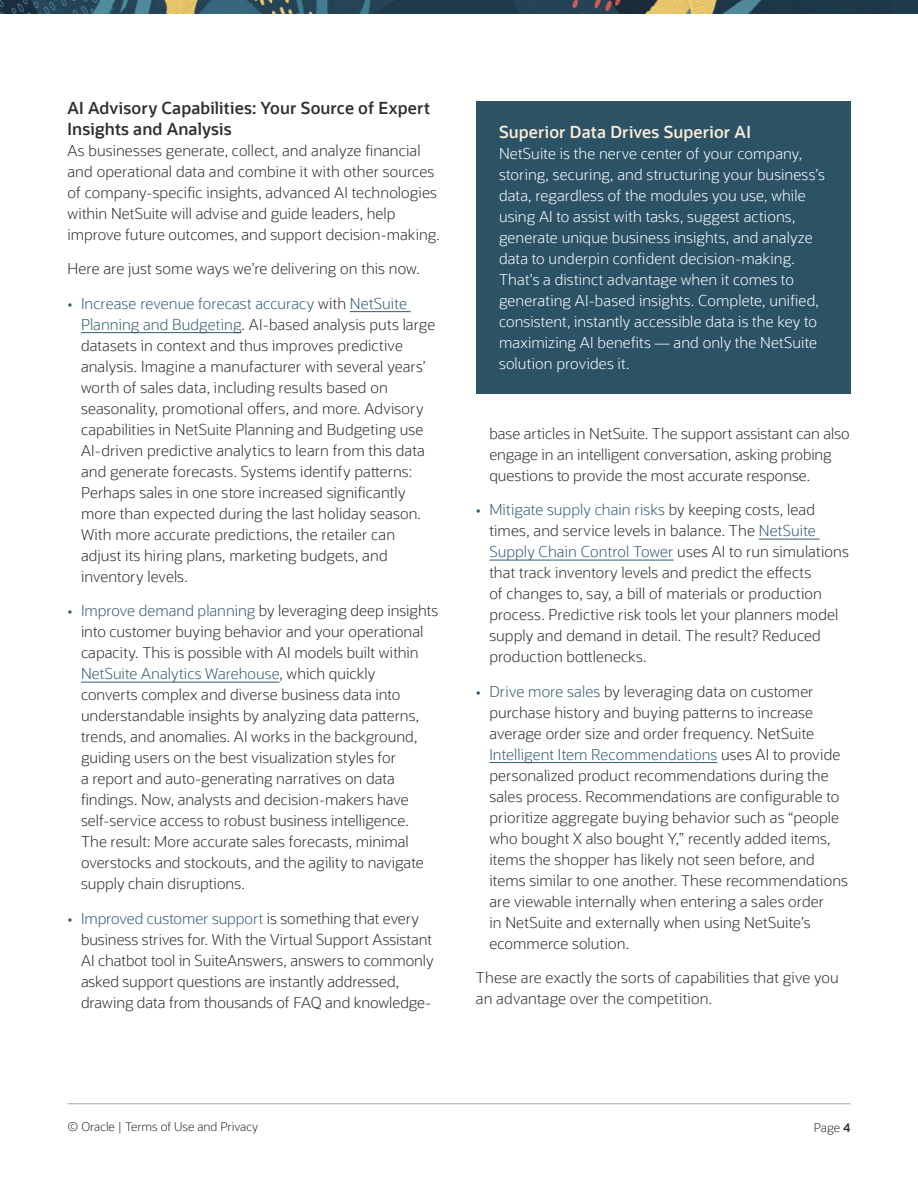
<style>
.page{position:relative;width:918px;height:1188px;background:#fff}
.page>*{position:absolute;margin:0;border:0;box-sizing:border-box;transform-origin:0 0}
.Main_Body_2016{font:600 16.5px/21px "Oracle Sans";letter-spacing:.01em;color:#312d2a}
.H2_Main_Body_Header{font:600 16.5px "Oracle Sans";letter-spacing:.01em;color:#fcedd9}
.Main_Body_2016-2{font:300 15px/21px "Oracle Sans";letter-spacing:.005em;color:#312d2a}
.H2_Main_Body_Header-2{font:300 15px/21px "Oracle Sans";letter-spacing:.005em;color:#fff}
.t1{font:300 12px "Oracle Sans";color:#312d2a}
.s1{color:#325c72}
.s2{font-weight:600}
</style>
<div class="page">
<img style="left:1px;top:0;width:916px;height:13px">
<div style="left:476px;top:101px;width:374px;height:293px;background:#2c5266"></div>
<hr style="left:350px;top:311px;width:61px;height:1px;background:#325c72">
<hr style="left:81px;top:332px;width:161px;height:1px;background:#325c72">
<hr style="left:81px;top:682px;width:199px;height:1px;background:#325c72">
<hr style="left:759px;top:539px;width:61px;height:1px;background:#325c72">
<hr style="left:489px;top:560px;width:185px;height:1px;background:#325c72">
<hr style="left:489px;top:762px;width:228px;height:1px;background:#325c72">
<hr style="left:68px;top:1104px;width:782px;height:1px;background:#a8a9ad">
<p class="Main_Body_2016" style="left:68px;top:97px;width:364px">AI Advisory Capabilities: Your Source of Expert<br>Insights and Analysis</p>
<p class="Main_Body_2016-2" style="left:68px;top:140px;width:374px">As businesses generate, collect, and analyze financial and operational data and combine it with other sources of company-specific insights, advanced AI technologies within NetSuite will advise and guide leaders, help improve future outcomes, and support decision-making.</p>
<p class="Main_Body_2016-2" style="left:68px;top:258px;width:354px">Here are just some ways we’re delivering on this now.</p>
<p class="Main_Body_2016-2" style="left:81px;top:293px;width:356px;text-indent:-14px"><span class="s1">• Increase revenue forecast accuracy</span> with <span class="s1">NetSuite Planning and Budgeting</span>. AI-based analysis puts large datasets in context and thus improves predictive analysis. Imagine a manufacturer with several years’ worth of sales data, including results based on seasonality, promotional offers, and more. Advisory capabilities in NetSuite Planning and Budgeting use AI-driven predictive analytics to learn from this data and generate forecasts. Systems identify patterns:<br>Perhaps sales in one store increased significantly more than expected during the last holiday season.<br>With more accurate predictions, the retailer can adjust its hiring plans, marketing budgets, and inventory levels.</p>
<p class="Main_Body_2016-2" style="left:81px;top:600px;width:359px;text-indent:-14px"><span class="s1">• Improve demand planning</span> by leveraging deep insights into customer buying behavior and your operational capacity. This is possible with AI models built within <span class="s1">NetSuite Analytics Warehouse</span>, which quickly<br>converts complex and diverse business data into understandable insights by analyzing data patterns, trends, and anomalies. AI works in the background, guiding users on the best visualization styles for<br>a report and auto-generating narratives on data findings. Now, analysts and decision-makers have self-service access to robust business intelligence.<br>The result: More accurate sales forecasts, minimal overstocks and stockouts, and the agility to navigate supply chain disruptions.</p>
<p class="Main_Body_2016-2" style="left:81px;top:908px;width:354px;text-indent:-14px"><span class="s1">• Improved customer support</span> is something that every business strives for. With the Virtual Support Assistant AI chatbot tool in SuiteAnswers, answers to commonly asked support questions are instantly addressed, drawing data from thousands of FAQ and knowledge-</p>
<p class="H2_Main_Body_Header" style="left:499px;top:122px;width:253px">Superior Data Drives Superior AI</p>
<p class="H2_Main_Body_Header-2" style="left:499px;top:143px;width:327px">NetSuite is the nerve center of your company, storing, securing, and structuring your business’s data, regardless of the modules you use, while using AI to assist with tasks, suggest actions, generate unique business insights, and analyze data to underpin confident decision-making.<br>That’s a distinct advantage when it comes to generating AI-based insights. Complete, unified, consistent, instantly accessible data is the key to maximizing AI benefits — and only the NetSuite solution provides it.</p>
<p class="Main_Body_2016-2" style="left:489px;top:423px;width:362px">base articles in NetSuite. The support assistant can also engage in an intelligent conversation, asking probing questions to provide the most accurate response.</p>
<p class="Main_Body_2016-2" style="left:489px;top:499px;width:361px;text-indent:-14px"><span class="s1">• Mitigate supply chain risks</span> by keeping costs, lead times, and service levels in balance. The <span class="s1">NetSuite Supply Chain Control Tower</span> uses AI to run simulations that track inventory levels and predict the effects<br>of changes to, say, a bill of materials or production process. Predictive risk tools let your planners model supply and demand in detail. The result? Reduced production bottlenecks.</p>
<p class="Main_Body_2016-2" style="left:489px;top:681px;width:360px;text-indent:-14px"><span class="s1">• Drive more sales</span> by leveraging data on customer purchase history and buying patterns to increase average order size and order frequency. NetSuite <span class="s1">Intelligent Item Recommendations</span> uses AI to provide personalized product recommendations during the sales process. Recommendations are configurable to prioritize aggregate buying behavior such as “people who bought X also bought Y,” recently added items, items the shopper has likely not seen before, and items similar to one another. These recommendations are viewable internally when entering a sales order<br>in NetSuite and externally when using NetSuite’s ecommerce solution.</p>
<p class="Main_Body_2016-2" style="left:476px;top:967px;width:365px">These are exactly the sorts of capabilities that give you an advantage over the competition.</p>
<p class="t1" style="left:68px;top:1120px;width:192px">© Oracle | Terms of Use and Privacy</p>
<p class="t1" style="left:814px;top:1121px;width:38px">Page <span class="s2">4</span></p>
</div>
